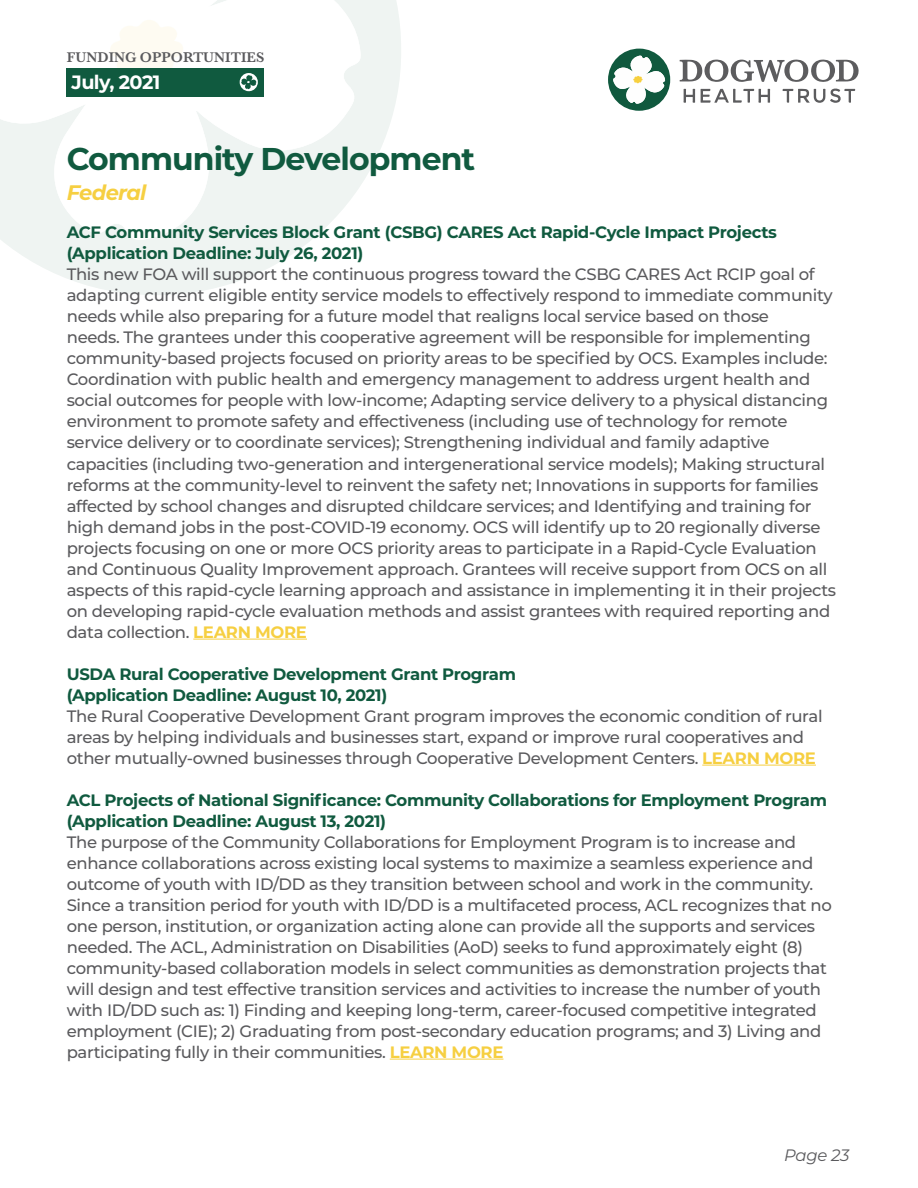
<style>
.page{position:relative;width:918px;height:1188px;background:#fff}
.page>*{position:absolute;margin:0;border:0;box-sizing:border-box;transform-origin:0 0}
.t1{font:700 31.5px "Montserrat";letter-spacing:-.03em;color:#105a3f}
.t2{font:italic 700 21px "Montserrat";letter-spacing:-.03em;color:#f6cf41}
.t3{font:700 19.2px "Montserrat";letter-spacing:-.03em;color:#fff}
.t4{font:500 16.5px/21px "Montserrat";letter-spacing:-.02em;color:#5a5a5d}
.t5{font:700 16.5px/21px "Montserrat";letter-spacing:-.02em;color:#105a3f}
.t6{font:italic 16.5px "Montserrat";letter-spacing:-.02em;color:#5a5a5d}
.t7{font:600 14.55px "Baskerville";color:#5a5a5d}
.s1{font-weight:700;color:#f6cf41}
</style>
<div class="page">
<svg style="left:3px;top:0;width:398px;height:295px;fill:#eff4f2"></svg>
<svg style="left:0;top:0;width:361px;height:241px"></svg>
<svg style="left:110px;top:18px;width:73px;height:50px"></svg>
<svg style="left:679px;top:59px;width:180px;height:44px"></svg>
<svg style="left:608px;top:48px;width:62px;height:63px"></svg>
<hr style="left:193px;top:639px;width:114px;height:1px;background:#f6cf41">
<hr style="left:702px;top:765px;width:114px;height:1px;background:#f6cf41">
<hr style="left:390px;top:1059px;width:113px;height:1px;background:#f6cf41">
<div style="left:66px;top:68px;width:198px;height:29px;background:#105a3f"></div>
<svg style="left:240px;top:73px;width:18px;height:18px"></svg>
<p class="t7" style="left:67px;top:47px;width:199px">FUNDING OPPORTUNITIES</p>
<p class="t3" style="left:71px;top:69px;width:90px">July, 2021</p>
<h1 class="t1" style="left:67px;top:136px;width:410px">Community Development</h1>
<p class="t2" style="left:67px;top:177px;width:81px">Federal</p>
<p class="t5" style="left:67px;top:221px;width:712px">ACF Community Services Block Grant (CSBG) CARES Act Rapid-Cycle Impact Projects (Application Deadline: July 26, 2021)</p>
<p class="t4" style="left:67px;top:263px;width:771px">This new FOA will support the continuous progress toward the CSBG CARES Act RCIP goal of adapting current eligible entity service models to effectively respond to immediate community needs while also preparing for a future model that realigns local service based on those<br>needs. The grantees under this cooperative agreement will be responsible for implementing community-based projects focused on priority areas to be specified by OCS. Examples include:<br>Coordination with public health and emergency management to address urgent health and social outcomes for people with low-income; Adapting service delivery to a physical distancing environment to promote safety and effectiveness (including use of technology for remote service delivery or to coordinate services); Strengthening individual and family adaptive capacities (including two-generation and intergenerational service models); Making structural reforms at the community-level to reinvent the safety net; Innovations in supports for families affected by school changes and disrupted childcare services; and Identifying and training for high demand jobs in the post-COVID-19 economy. OCS will identify up to 20 regionally diverse projects focusing on one or more OCS priority areas to participate in a Rapid-Cycle Evaluation and Continuous Quality Improvement approach. Grantees will receive support from OCS on all aspects of this rapid-cycle learning approach and assistance in implementing it in their projects on developing rapid-cycle evaluation methods and assist grantees with required reporting and data collection. <span class="s1">LEARN MORE</span></p>
<p class="t5" style="left:67px;top:662px;width:451px">USDA Rural Cooperative Development Grant Program (Application Deadline: August 10, 2021)</p>
<p class="t4" style="left:67px;top:705px;width:758px">The Rural Cooperative Development Grant program improves the economic condition of rural areas by helping individuals and businesses start, expand or improve rural cooperatives and other mutually-owned businesses through Cooperative Development Centers. <span class="s1">LEARN MORE</span></p>
<p class="t5" style="left:67px;top:788px;width:762px">ACL Projects of National Significance: Community Collaborations for Employment Program (Application Deadline: August 13, 2021)</p>
<p class="t4" style="left:67px;top:831px;width:767px">The purpose of the Community Collaborations for Employment Program is to increase and enhance collaborations across existing local systems to maximize a seamless experience and outcome of youth with ID/DD as they transition between school and work in the community.<br>Since a transition period for youth with ID/DD is a multifaceted process, ACL recognizes that no one person, institution, or organization acting alone can provide all the supports and services needed. The ACL, Administration on Disabilities (AoD) seeks to fund approximately eight (8) community-based collaboration models in select communities as demonstration projects that will design and test effective transition services and activities to increase the number of youth with ID/DD such as: 1) Finding and keeping long-term, career-focused competitive integrated employment (CIE); 2) Graduating from post-secondary education programs; and 3) Living and participating fully in their communities. <span class="s1">LEARN MORE</span></p>
<p class="t6" style="left:784px;top:1144px;width:67px">Page 23</p>
</div>
